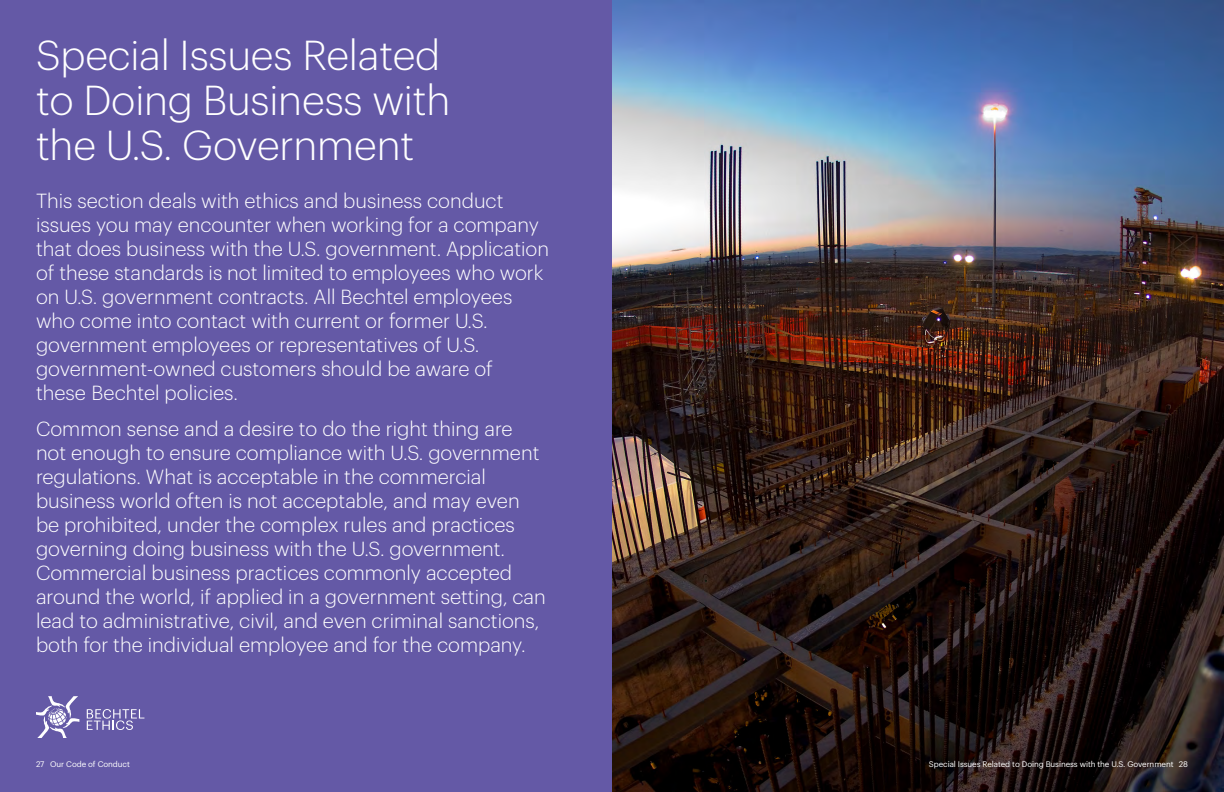
<style>
.page{position:relative;width:1224px;height:792px;background:#fff}
.page>*{position:absolute;margin:0;border:0;box-sizing:border-box;transform-origin:0 0}
.MAIN_Section_Head{font:300 41px/45px "Graphik";letter-spacing:-.005em;color:#fff}
.MAIN_Section_Intro{font:300 20px/24px "Graphik";color:#fff}
.t1{font:8px "Graphik";letter-spacing:-.01em;color:#fff}
</style>
<div class="page">
<div style="left:0;top:0;width:612px;height:792px;background:#6459a6"></div>
<img style="left:612px;top:0;width:612px;height:792px">
<svg style="left:87px;top:709px;width:57px;height:21px"></svg>
<svg style="left:36px;top:696px;width:43px;height:42px"></svg>
<p class="MAIN_Section_Head" style="left:36px;top:29px;width:416px">Special Issues Related to Doing Business with the U.S. Government</p>
<p class="MAIN_Section_Intro" style="left:36px;top:187px;width:515px">This section deals with ethics and business conduct issues you may encounter when working for a company that does business with the U.S. government. Application of these standards is not limited to employees who work on U.S. government contracts. All Bechtel employees who come into contact with current or former U.S. government employees or representatives of U.S. government-owned customers should be aware of<br>these Bechtel policies.</p>
<p class="MAIN_Section_Intro" style="left:36px;top:415px;width:511px">Common sense and a desire to do the right thing are not enough to ensure compliance with U.S. government regulations. What is acceptable in the commercial business world often is not acceptable, and may even be prohibited, under the complex rules and practices governing doing business with the U.S. government.<br>Commercial business practices commonly accepted around the world, if applied in a government setting, can lead to administrative, civil, and even criminal sanctions, both for the individual employee and for the company.</p>
<p class="t1" style="left:36px;top:758px;width:95px">27 Our Code of Conduct</p>
<p class="t1" style="left:929px;top:758px;width:261px">Special Issues Related to Doing Business with the U.S. Government 28</p>
</div>
